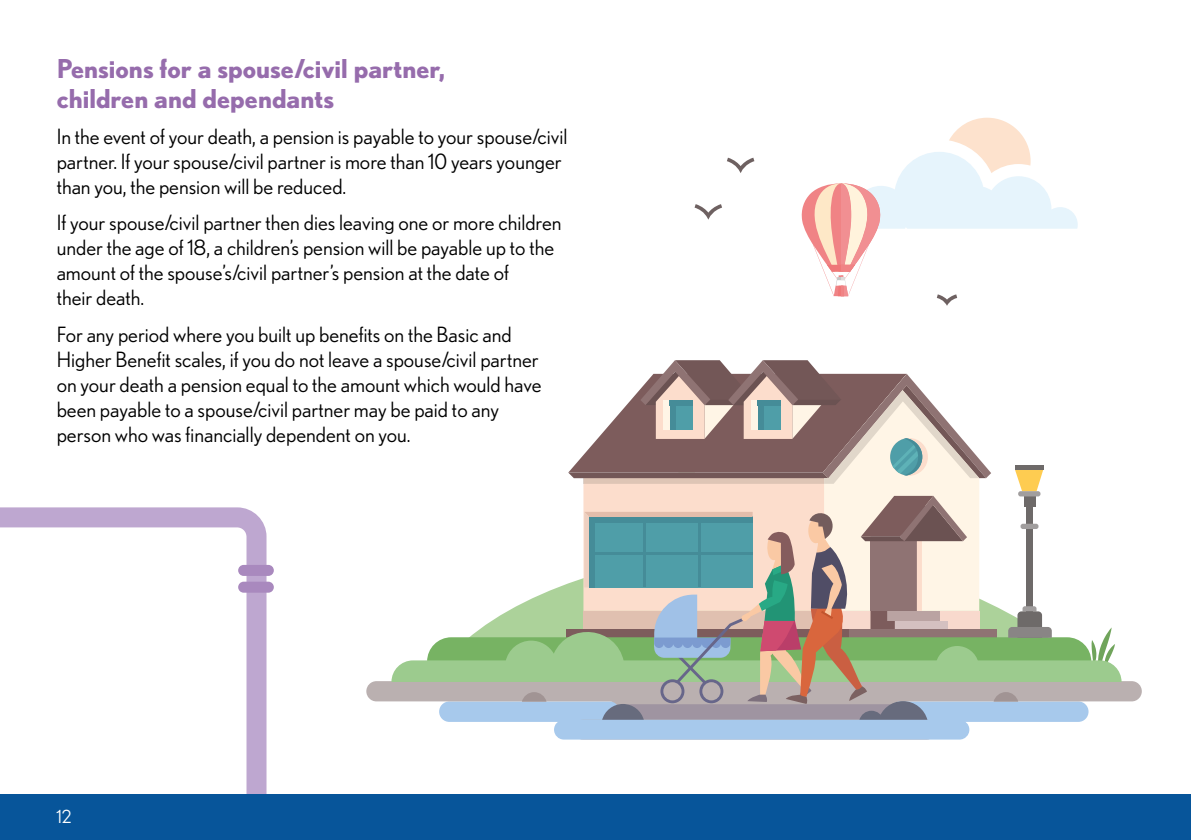
<style>
.page{position:relative;width:1191px;height:840px;background:#fff}
.page>*{position:absolute;margin:0;border:0;box-sizing:border-box;transform-origin:0 0}
.t1{font:700 26px/30px "Nobel";color:#966cac}
.t2{font:21px/25px "Nobel";color:#000}
.t3{font:18px "Nobel";color:#fff}
</style>
<div class="page">
<svg style="left:0;top:507px;width:274px;height:287px"></svg>
<div style="left:238px;top:581px;width:36px;height:11px;background:#a989be;border-radius:6px"></div>
<div style="left:238px;top:564px;width:36px;height:11px;background:#a989be;border-radius:6px"></div>
<div style="left:0;top:794px;width:1191px;height:45px;background:#07559a"></div>
<svg style="left:727px;top:157px;width:27px;height:16px"></svg>
<svg style="left:694px;top:204px;width:28px;height:15px"></svg>
<svg style="left:801px;top:118px;width:276px;height:187px"></svg>
<svg style="left:366px;top:680px;width:775px;height:59px"></svg>
<div style="left:554px;top:719px;width:415px;height:20px;background:#a7c9ec;border-radius:10px"></div>
<svg style="left:391px;top:360px;width:730px;height:359px"></svg>
<p class="t1" style="left:57px;top:53px;width:390px">Pensions for a spouse/civil partner, children and dependants</p>
<p class="t2" style="left:57px;top:124px;width:512px">In the event of your death, a pension is payable to your spouse/civil partner. If your spouse/civil partner is more than 10 years younger than you, the pension will be reduced.</p>
<p class="t2" style="left:57px;top:210px;width:506px">If your spouse/civil partner then dies leaving one or more children under the age of 18, a children’s pension will be payable up to the amount of the spouse’s/civil partner’s pension at the date of<br>their death.</p>
<p class="t2" style="left:57px;top:321px;width:486px">For any period where you built up benefits on the Basic and Higher Benefit scales, if you do not leave a spouse/civil partner on your death a pension equal to the amount which would have been payable to a spouse/civil partner may be paid to any person who was financially dependent on you.</p>
<p class="t3" style="left:57px;top:805px;width:17px">12</p>
</div>
